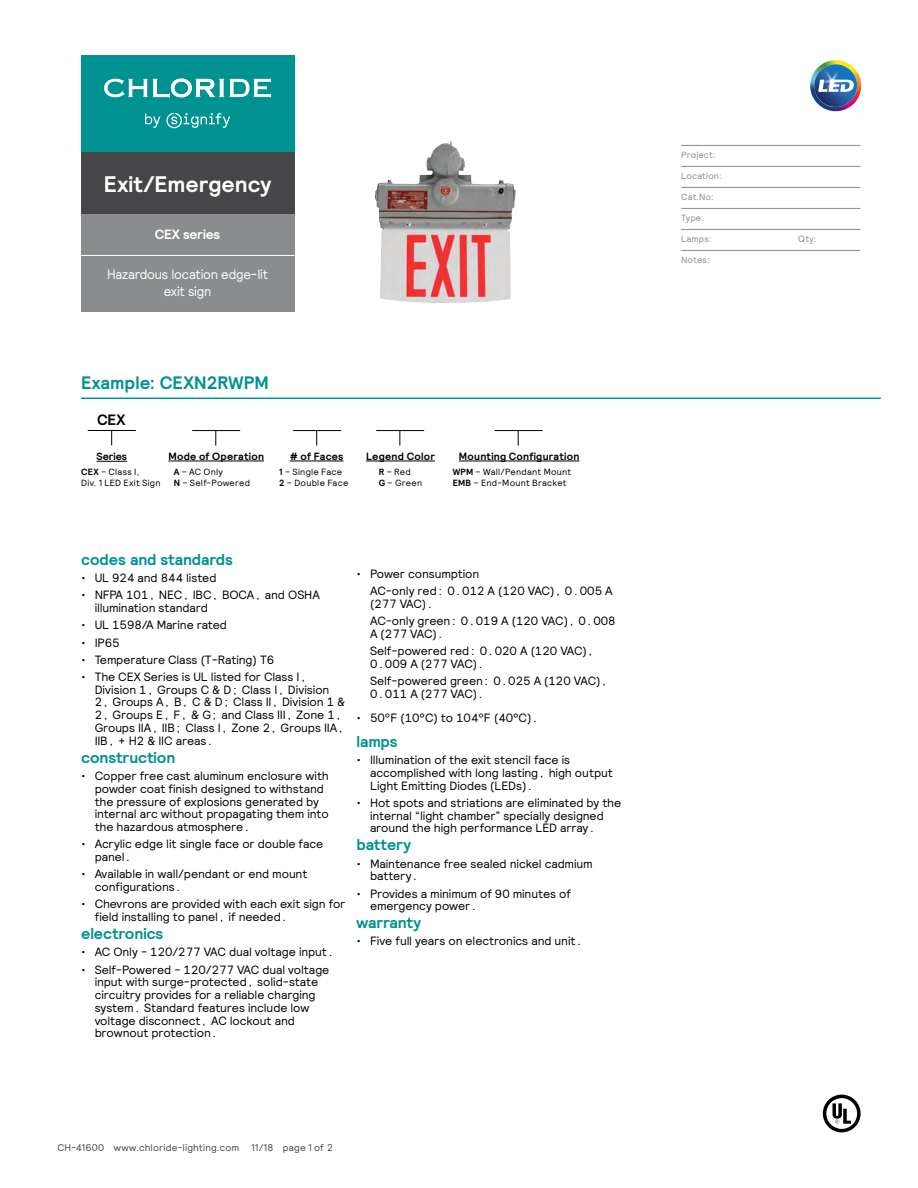
<style>
.page{position:relative;width:918px;height:1188px;background:#fff}
.page>*{position:absolute;margin:0;border:0;box-sizing:border-box;transform-origin:0 0}
.t1{font:700 22.5px "Relative";letter-spacing:.005em;color:#fff}
.t2{font:700 18px "Relative";letter-spacing:.005em;color:#009290}
.t3{font:700 15.75px "Relative";letter-spacing:-.01em;color:#009290}
.t4{font:700 15px "Relative";color:#000}
.t5{font:13.5px/16.5px "Relative";letter-spacing:-.015em;color:#fff;text-align:center;scale:.95 1}
.t6{font:700 13.5px "Relative";letter-spacing:-.015em;color:#fff}
.t7{font:12px/12.8px "Relative";letter-spacing:-.01em;color:#000}
.t8{font:700 10.5px "Relative";letter-spacing:.02em;color:#000}
.t9{font:9.75px "Relative";letter-spacing:.015em;color:#464547}
.t10{font:9px/10.5px "Relative";letter-spacing:.03em;color:#000}
.t11{font:9px "Relative";letter-spacing:.02em;color:#8a8c8e}
.s1{font-weight:700}
</style>
<div class="page">
<hr style="left:81px;top:398px;width:800px;height:1px;background:#009290">
<svg style="left:215px;top:431px;width:1px;height:15px"></svg>
<hr style="left:192px;top:430px;width:48px;height:1px;background:#000">
<svg style="left:111px;top:431px;width:1px;height:14px"></svg>
<hr style="left:88px;top:430px;width:48px;height:1px;background:#000">
<hr style="left:97px;top:461px;width:30px;height:1px;background:#000">
<hr style="left:168px;top:461px;width:96px;height:1px;background:#000">
<svg style="left:823px;top:1095px;width:38px;height:37px"></svg>
<img style="left:375px;top:141px;width:141px;height:162px">
<svg style="left:316px;top:431px;width:1px;height:15px"></svg>
<hr style="left:293px;top:430px;width:48px;height:1px;background:#000">
<hr style="left:290px;top:461px;width:54px;height:1px;background:#000">
<svg style="left:399px;top:431px;width:1px;height:15px"></svg>
<hr style="left:376px;top:430px;width:48px;height:1px;background:#000">
<hr style="left:366px;top:461px;width:69px;height:1px;background:#000">
<svg style="left:518px;top:431px;width:1px;height:15px"></svg>
<hr style="left:495px;top:430px;width:48px;height:1px;background:#000">
<hr style="left:459px;top:461px;width:120px;height:1px;background:#000">
<hr style="left:681px;top:145px;width:179px;height:1px;background:#8a8c8e">
<hr style="left:681px;top:166px;width:179px;height:1px;background:#8a8c8e">
<hr style="left:681px;top:187px;width:179px;height:1px;background:#8a8c8e">
<hr style="left:681px;top:208px;width:179px;height:1px;background:#8a8c8e">
<hr style="left:681px;top:229px;width:179px;height:1px;background:#8a8c8e">
<hr style="left:681px;top:250px;width:179px;height:1px;background:#8a8c8e">
<svg style="left:808px;top:58px;width:55px;height:55px"></svg>
<svg style="left:810px;top:60px;width:50px;height:51px"></svg>
<div style="left:81px;top:152px;width:213px;height:63px;background:#464547"></div>
<div style="left:81px;top:55px;width:213px;height:97px;background:#009290"></div>
<svg style="left:145px;top:113px;width:85px;height:15px"></svg>
<svg style="left:104px;top:78px;width:167px;height:20px"></svg>
<div style="left:81px;top:215px;width:213px;height:97px;background:#8a8c8e"></div>
<hr style="left:81px;top:255px;width:213px;height:1px;background:#fff">
<h1 class="t1" style="left:104px;top:169px;width:169px">Exit/Emergency</h1>
<p class="t6" style="left:155px;top:225px;width:67px">CEX series</p>
<p class="t5" style="left:107px;top:266px;width:171px">Hazardous location edge-lit exit sign</p>
<h2 class="t2" style="left:81px;top:370px;width:189px">Example: CEXN2RWPM</h2>
<p class="t4" style="left:97px;top:410px;width:30px">CEX</p>
<p class="t8" style="left:97px;top:450px;width:32px">Series</p>
<p class="t10" style="left:81px;top:466px;width:81px"><span class="s1">CEX</span> – Class I,<br>Div. 1 LED Exit Sign</p>
<p class="t8" style="left:168px;top:449px;width:97px">Mode of Operation</p>
<p class="t10" style="left:174px;top:466px;width:78px"><span class="s1">A</span> – AC Only<br><span class="s1">N</span> – Self-Powered</p>
<p class="t8" style="left:290px;top:449px;width:55px"># of Faces</p>
<p class="t10" style="left:279px;top:466px;width:71px"><span class="s1">1</span> – Single Face<br><span class="s1">2</span> – Double Face</p>
<p class="t8" style="left:366px;top:449px;width:70px">Legend Color</p>
<p class="t10" style="left:379px;top:466px;width:45px"><span class="s1">R</span> – Red<br><span class="s1">G</span> – Green</p>
<p class="t8" style="left:459px;top:449px;width:122px">Mounting Configuration</p>
<p class="t10" style="left:453px;top:466px;width:120px"><span class="s1">WPM</span> – Wall/Pendant Mount<br><span class="s1">EMB</span> – End-Mount Bracket</p>
<h3 class="t3" style="left:81px;top:549px;width:154px">codes and standards</h3>
<p class="t7" style="left:81px;top:571px;width:137px">• UL 924 and 844 listed</p>
<p class="t7" style="left:95px;top:588px;width:227px;text-indent:-14px">• NFPA 101, NEC, IBC, BOCA, and OSHA illumination standard</p>
<p class="t7" style="left:81px;top:618px;width:147px">• UL 1598/A Marine rated</p>
<p class="t7" style="left:81px;top:636px;width:40px">• IP65</p>
<p class="t7" style="left:81px;top:653px;width:195px">• Temperature Class (T-Rating) T6</p>
<p class="t7" style="left:95px;top:670px;width:252px;text-indent:-14px">• The CEX Series is UL listed for Class I, Division 1, Groups C &amp; D; Class I, Division 2, Groups A, B, C &amp; D; Class II, Division 1 &amp; 2, Groups E, F, &amp; G; and Class III, Zone 1, Groups IIA, IIB; Class I, Zone 2, Groups IIA, IIB, + H2 &amp; IIC areas.</p>
<h3 class="t3" style="left:81px;top:747px;width:96px">construction</h3>
<p class="t7" style="left:95px;top:769px;width:236px;text-indent:-14px">• Copper free cast aluminum enclosure with powder coat finish designed to withstand the pressure of explosions generated by internal arc without propagating them into the hazardous atmosphere.</p>
<p class="t7" style="left:95px;top:837px;width:230px;text-indent:-14px">• Acrylic edge lit single face or double face panel.</p>
<p class="t7" style="left:95px;top:867px;width:214px;text-indent:-14px">• Available in wall/pendant or end mount configurations.</p>
<p class="t7" style="left:95px;top:897px;width:252px;text-indent:-14px">• Chevrons are provided with each exit sign for field installing to panel, if needed.</p>
<h3 class="t3" style="left:81px;top:923px;width:84px">electronics</h3>
<p class="t7" style="left:81px;top:945px;width:255px">• AC Only - 120/277 VAC dual voltage input.</p>
<p class="t7" style="left:95px;top:963px;width:236px;text-indent:-14px">• Self-Powered - 120/277 VAC dual voltage input with surge-protected, solid-state circuitry provides for a reliable charging system. Standard features include low voltage disconnect, AC lockout and brownout protection.</p>
<p class="t7" style="left:370px;top:565px;width:244px;line-height:17.2px;text-indent:-14px">• Power consumption<br>AC-only red: 0.012 A (120 VAC), 0.005 A</p>
<p class="t7" style="left:370px;top:595px;width:247px;line-height:17.2px">(277 VAC).<br>AC-only green: 0.019 A (120 VAC), 0.008</p>
<p class="t7" style="left:370px;top:625px;width:226px;line-height:17.2px">A (277 VAC).<br>Self-powered red: 0.020 A (120 VAC),</p>
<p class="t7" style="left:370px;top:655px;width:239px;line-height:17.2px">0.009 A (277 VAC).<br>Self-powered green: 0.025 A (120 VAC),</p>
<p class="t7" style="left:370px;top:687px;width:116px">0.011 A (277 VAC).</p>
<p class="t7" style="left:357px;top:711px;width:184px">• 50°F (10°C) to 104°F (40°C).</p>
<h3 class="t3" style="left:357px;top:731px;width:43px">lamps</h3>
<p class="t7" style="left:370px;top:753px;width:244px;text-indent:-14px">• Illumination of the exit stencil face is accomplished with long lasting, high output<br>Light Emitting Diodes (LEDs).</p>
<p class="t7" style="left:370px;top:796px;width:253px;text-indent:-14px">• Hot spots and striations are eliminated by the internal “light chamber” specially designed around the high performance LED array.</p>
<h3 class="t3" style="left:357px;top:835px;width:56px">battery</h3>
<p class="t7" style="left:370px;top:857px;width:224px;text-indent:-14px">• Maintenance free sealed nickel cadmium battery.</p>
<p class="t7" style="left:370px;top:887px;width:202px;text-indent:-14px">• Provides a minimum of 90 minutes of emergency power.</p>
<h3 class="t3" style="left:357px;top:912px;width:66px">warranty</h3>
<p class="t7" style="left:357px;top:934px;width:228px">• Five full years on electronics and unit.</p>
<p class="t9" style="left:57px;top:1141px;width:277px">CH-41600 www.chloride-lighting.com 11/18 page 1 of 2</p>
<p class="t11" style="left:681px;top:149px;width:36px">Project:</p>
<p class="t11" style="left:681px;top:170px;width:42px">Location:</p>
<p class="t11" style="left:681px;top:191px;width:34px">Cat.No:</p>
<p class="t11" style="left:681px;top:212px;width:24px">Type:</p>
<p class="t11" style="left:681px;top:233px;width:32px">Lamps:</p>
<p class="t11" style="left:798px;top:233px;width:20px">Qty:</p>
<p class="t11" style="left:681px;top:254px;width:30px">Notes:</p>
</div>
